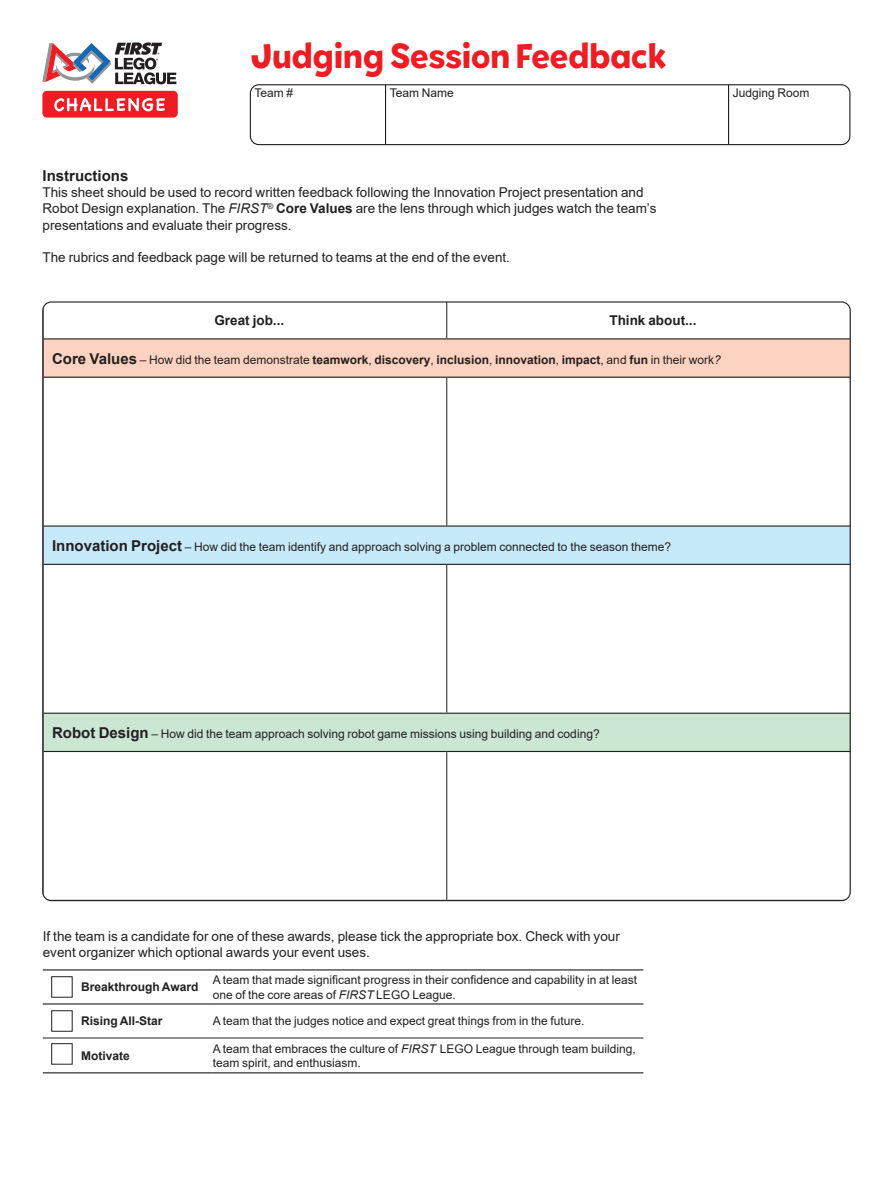
<style>
.page{position:relative;width:893px;height:1191px;background:#fff}
.page>*{position:absolute;margin:0;border:0;box-sizing:border-box;transform-origin:0 0}
.Header_24{font:800 36px "Tobi Pro";color:#ee1d23}
.Bold_8_pt_left{font:700 15px "Arial";color:#231f20}
.Regular_8_pt_left{font:13.5px/16.2px "Arial";color:#231f20}
.t1{font:700 13.5px "Arial";color:#231f20}
.Regular_8_pt_left-2{font:12px/14.4px "Arial";color:#231f20}
.Bold_8_pt_left-2{font:700 12px "Arial";color:#231f20}
.s1{font-style:italic}
.s2{font-weight:700}
.s3{font-size:15px}
.s4{font-weight:400}
.s5{font-weight:400;font-style:italic}
.s6{font-weight:700;font-size:15px}
</style>
<div class="page">
<hr style="left:43px;top:1037px;width:38px;height:1px;background:#231f20">
<hr style="left:81px;top:1037px;width:132px;height:1px;background:#231f20">
<hr style="left:213px;top:1037px;width:430px;height:1px;background:#231f20">
<hr style="left:43px;top:1072px;width:38px;height:1px;background:#000">
<hr style="left:81px;top:1072px;width:132px;height:1px;background:#000">
<hr style="left:213px;top:1072px;width:430px;height:1px;background:#000">
<hr style="left:43px;top:969px;width:38px;height:1px;background:#000">
<hr style="left:81px;top:969px;width:132px;height:1px;background:#000">
<hr style="left:213px;top:969px;width:430px;height:1px;background:#000">
<hr style="left:43px;top:1003px;width:38px;height:1px;background:#000">
<hr style="left:81px;top:1003px;width:132px;height:1px;background:#000">
<hr style="left:213px;top:1003px;width:430px;height:1px;background:#000">
<div style="left:51px;top:976px;width:22px;height:21px;border:1px solid #231f20"></div>
<div style="left:51px;top:1010px;width:22px;height:21px;border:1px solid #231f20"></div>
<div style="left:51px;top:1043px;width:22px;height:21px;border:1px solid #231f20"></div>
<hr style="left:385px;top:85px;width:1px;height:60px;background:#231f20">
<hr style="left:728px;top:85px;width:1px;height:60px;background:#231f20">
<div style="left:250px;top:84px;width:600px;height:61px;border:1px solid #231f20;border-radius:9px"></div>
<svg style="left:43px;top:303px;width:807px;height:597px"></svg>
<div style="left:42px;top:91px;width:136px;height:27px;background:#ee1d23;border-radius:4px"></div>
<svg style="left:42px;top:42px;width:134px;height:42px"></svg>
<svg style="left:54px;top:98px;width:111px;height:13px"></svg>
<p class="Header_24" style="left:250px;top:32px;width:417px">Judging Session Feedback</p>
<p class="Regular_8_pt_left-2" style="left:255px;top:86px;width:40px">Team #</p>
<p class="Regular_8_pt_left-2" style="left:390px;top:86px;width:66px">Team Name</p>
<p class="Regular_8_pt_left-2" style="left:733px;top:86px;width:78px">Judging Room</p>
<p class="Bold_8_pt_left" style="left:43px;top:165px;width:87px">Instructions</p>
<p class="Regular_8_pt_left" style="left:43px;top:184px;width:615px">This sheet should be used to record written feedback following the Innovation Project presentation and<br>Robot Design explanation. The <span class="s1">FIRST</span><sup>®</sup> <span class="s2">Core Values</span> are the lens through which judges watch the team’s presentations and evaluate their progress.</p>
<p class="Regular_8_pt_left" style="left:43px;top:249px;width:469px">The rubrics and feedback page will be returned to teams at the end of the event.</p>
<p class="t1" style="left:214px;top:310px;width:71px">Great job...</p>
<p class="t1" style="left:609px;top:310px;width:89px">Think about...</p>
<p class="Bold_8_pt_left-2" style="left:52px;top:351px;width:670px"><span class="s3">Core Values</span> <span class="s4">– How did the team demonstrate</span> teamwork<span class="s4">,</span> discovery<span class="s4">,</span> inclusion<span class="s4">,</span> innovation<span class="s4">,</span> impact<span class="s4">, and</span> fun <span class="s4">in their work</span><span class="s5">?</span></p>
<p class="Regular_8_pt_left-2" style="left:52px;top:539px;width:620px"><span class="s6">Innovation Project</span> – How did the team identify and approach solving a problem connected to the season theme?</p>
<p class="Regular_8_pt_left-2" style="left:52px;top:726px;width:549px"><span class="s6">Robot Design</span> – How did the team approach solving robot game missions using building and coding?</p>
<p class="Regular_8_pt_left" style="left:43px;top:928px;width:579px">If the team is a candidate for one of these awards, please tick the appropriate box. Check with your event organizer which optional awards your event uses.</p>
<p class="Bold_8_pt_left-2" style="left:81px;top:978px;width:119px">Breakthrough Award</p>
<p class="Regular_8_pt_left-2" style="left:213px;top:972px;width:426px">A team that made significant progress in their confidence and capability in at least one of the core areas of <span class="s1">FIRST</span> LEGO League.</p>
<p class="Bold_8_pt_left-2" style="left:81px;top:1012px;width:83px">Rising All-Star</p>
<p class="Regular_8_pt_left-2" style="left:213px;top:1013px;width:373px">A team that the judges notice and expect great things from in the future.</p>
<p class="Bold_8_pt_left-2" style="left:81px;top:1047px;width:50px">Motivate</p>
<p class="Regular_8_pt_left-2" style="left:213px;top:1041px;width:424px">A team that embraces the culture of <span class="s1">FIRST</span> LEGO League through team building, team spirit, and enthusiasm.</p>
</div>
